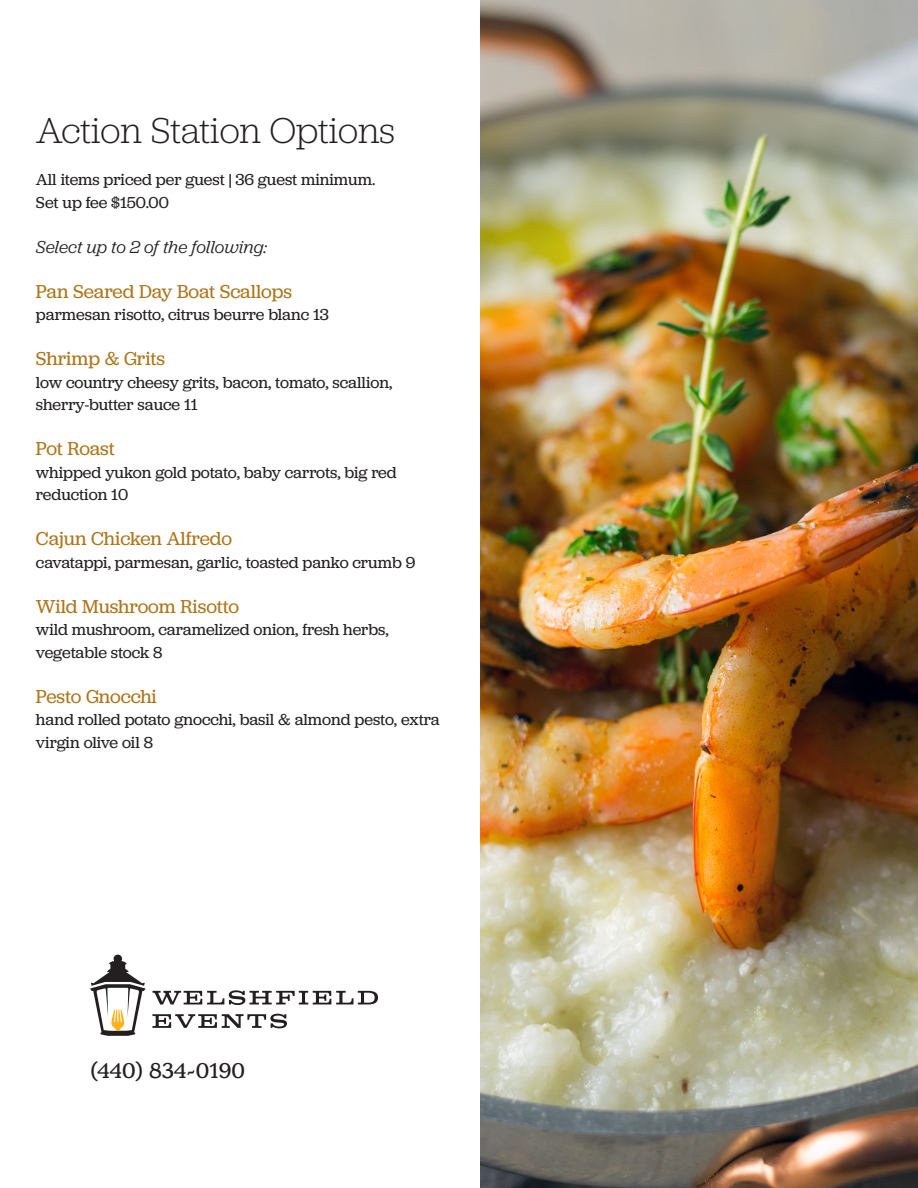
<style>
.page{position:relative;width:918px;height:1188px;background:#fff}
.page>*{position:absolute;margin:0;border:0;box-sizing:border-box;transform-origin:0 0}
.t1{font:300 37.5px "Jubilat";letter-spacing:-.005em;color:#231f20}
.t2{font:22.5px "Henriette";color:#231f20}
.t3{font:19.5px "Jubilat";color:#ac761d}
.t4{font:italic 18px "Jubilat";color:#231f20}
.t5{font:16.5px/22.5px "Jubilat";color:#231f20}
</style>
<div class="page">
<img style="left:481px;top:0;width:437px;height:1188px">
<svg style="left:152px;top:1014px;width:135px;height:14px"></svg>
<svg style="left:152px;top:990px;width:226px;height:15px"></svg>
<svg style="left:90px;top:954px;width:56px;height:82px"></svg>
<p class="t1" style="left:36px;top:108px;width:361px">Action Station Options</p>
<p class="t5" style="left:36px;top:168px;width:341px">All items priced per guest | 36 guest minimum.</p>
<p class="t5" style="left:36px;top:191px;width:134px">Set up fee $150.00</p>
<p class="t4" style="left:36px;top:236px;width:233px">Select up to 2 of the following:</p>
<p class="t3" style="left:36px;top:279px;width:258px">Pan Seared Day Boat Scallops</p>
<p class="t5" style="left:36px;top:303px;width:295px">parmesan risotto, citrus beurre blanc 13</p>
<p class="t3" style="left:36px;top:347px;width:131px">Shrimp &amp; Grits</p>
<p class="t5" style="left:36px;top:371px;width:358px">low country cheesy grits, bacon, tomato, scallion, sherry-butter sauce 11</p>
<p class="t3" style="left:36px;top:437px;width:80px">Pot Roast</p>
<p class="t5" style="left:36px;top:461px;width:362px">whipped yukon gold potato, baby carrots, big red reduction 10</p>
<p class="t3" style="left:36px;top:527px;width:198px">Cajun Chicken Alfredo</p>
<p class="t5" style="left:36px;top:551px;width:381px">cavatappi, parmesan, garlic, toasted panko crumb 9</p>
<p class="t3" style="left:36px;top:594px;width:205px">Wild Mushroom Risotto</p>
<p class="t5" style="left:36px;top:618px;width:354px">wild mushroom, caramelized onion, fresh herbs, vegetable stock 8</p>
<p class="t3" style="left:36px;top:684px;width:122px">Pesto Gnocchi</p>
<p class="t5" style="left:36px;top:708px;width:405px">hand rolled potato gnocchi, basil &amp; almond pesto, extra virgin olive oil 8</p>
<p class="t2" style="left:90px;top:1058px;width:157px">(440) 834-0190</p>
</div>
